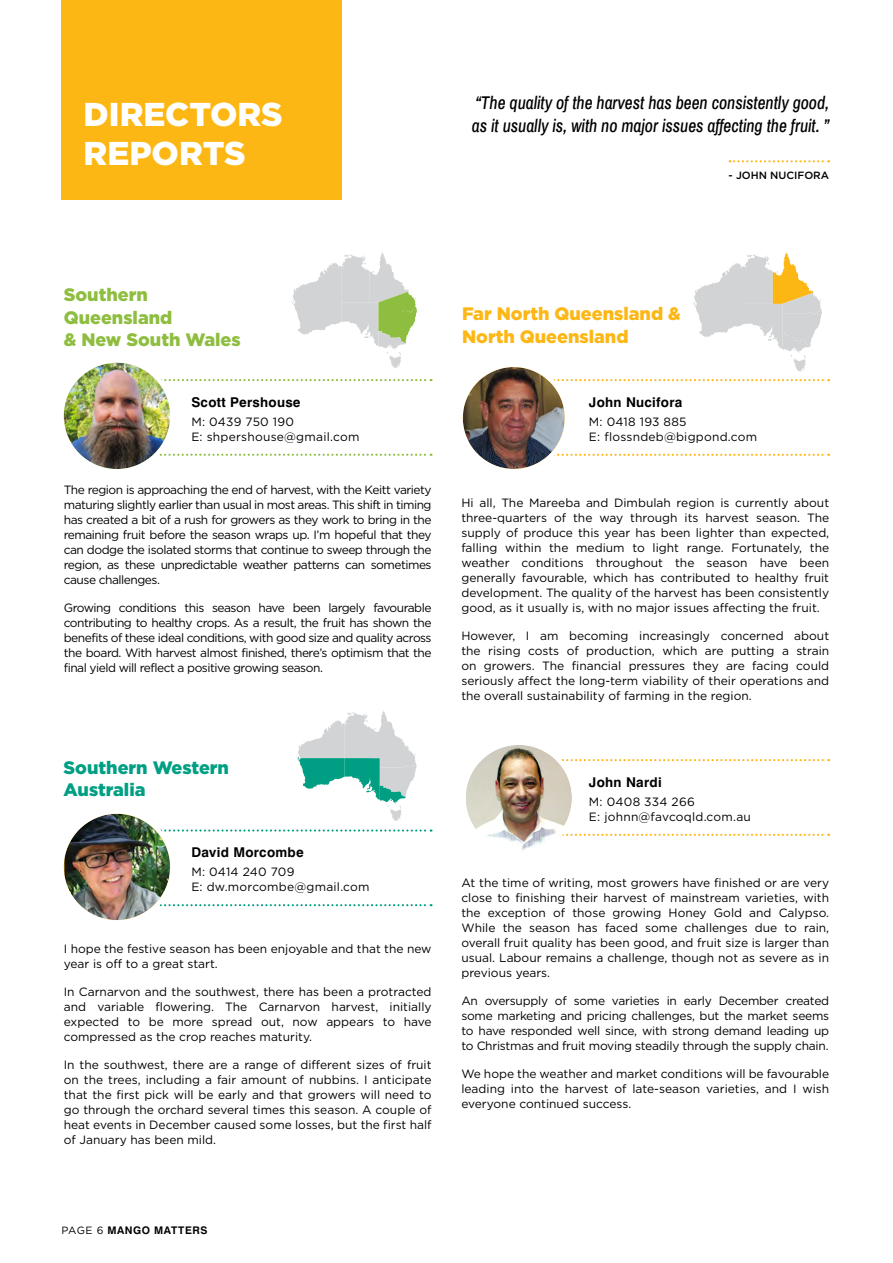
<style>
.page{position:relative;width:893px;height:1263px;background:#fff}
.page>*{position:absolute;margin:0;border:0;box-sizing:border-box;transform-origin:0 0}
.t1{font:900 33px/39px "Gotham";color:#fff}
.t2{font:italic 500 18px/22.5px "Archivo Narrow";color:#000;scale:.96 1}
.t3{font:900 18px/22.5px "Gotham";color:#fdb714}
.t4{font:900 18px/22.5px "Gotham";color:#8ebe3f}
.t5{font:900 18px/22.5px "Gotham";color:#009f83}
.t6{font:700 13.5px "Swiss 721 BT";letter-spacing:.02em;color:#000}
.t7{font:12px/15px "Gotham";color:#000;text-align:justify}
.t8{font:12px/15px "Gotham";letter-spacing:.02em;color:#000}
.t9{font:700 10.5px "Swiss 721 BT";letter-spacing:.05em;color:#000}
.t10{font:500 10.5px "Gotham";color:#000}
.s1{font-family:"Gotham";font-weight:400}
</style>
<div class="page">
<svg style="left:297px;top:711px;width:120px;height:110px"></svg>
<svg style="left:170px;top:829px;width:262px;height:2px"></svg>
<svg style="left:170px;top:904px;width:262px;height:2px"></svg>
<svg style="left:553px;top:379px;width:276px;height:2px"></svg>
<svg style="left:554px;top:454px;width:275px;height:2px"></svg>
<img style="left:65px;top:814px;width:105px;height:105px">
<div style="left:60px;top:809px;width:114px;height:115px;border:4px solid #fff;border-radius:50%"></div>
<svg style="left:461px;top:365px;width:106px;height:106px"></svg>
<img style="left:463px;top:367px;width:102px;height:102px;border-radius:51px">
<div style="left:458px;top:363px;width:111px;height:110px;border:4px solid #fff;border-radius:50%"></div>
<svg style="left:692px;top:252px;width:130px;height:120px"></svg>
<svg style="left:555px;top:759px;width:274px;height:2px"></svg>
<svg style="left:557px;top:834px;width:272px;height:2px"></svg>
<img style="left:466px;top:745px;width:106px;height:106px;border-radius:53px">
<div style="left:461px;top:741px;width:115px;height:114px;border:4px solid #fff;border-radius:50%"></div>
<div style="left:62px;top:0;width:280px;height:199px;background:#fdb714"></div>
<svg style="left:730px;top:160px;width:99px;height:2px"></svg>
<svg style="left:161px;top:379px;width:271px;height:2px"></svg>
<svg style="left:159px;top:454px;width:273px;height:2px"></svg>
<svg style="left:291px;top:253px;width:126px;height:115px"></svg>
<svg style="left:62px;top:361px;width:110px;height:110px"></svg>
<img style="left:64px;top:363px;width:106px;height:106px;border-radius:53px">
<div style="left:60px;top:358px;width:114px;height:115px;border:4px solid #fff;border-radius:50%"></div>
<h1 class="t1" style="left:84px;top:94px;width:201px">DIRECTORS<br>REPORTS</h1>
<h2 class="t2" style="left:472px;top:92px;width:374px">“The quality of the harvest has been consistently good, as it usually is, with no major issues affecting the fruit. ”</h2>
<p class="t10" style="left:729px;top:170px;width:102px">- JOHN NUCIFORA</p>
<h2 class="t4" style="left:64px;top:283px;width:178px">Southern<br>Queensland<br>&amp; New South Wales</h2>
<p class="t6" style="left:191px;top:394px;width:111px">Scott Pershouse</p>
<p class="t8" style="left:191px;top:414px;width:170px">M: 0439 750 190<br>E: shpershouse@gmail.com</p>
<p class="t7" style="left:64px;top:482px;width:369px">The region is approaching the end of harvest, with the Keitt variety maturing slightly earlier than usual in most areas. This shift in timing has created a bit of a rush for growers as they work to bring in the remaining fruit before the season wraps up. I’m hopeful that they can dodge the isolated storms that continue to sweep through the region, as these unpredictable weather patterns can sometimes cause challenges.</p>
<p class="t7" style="left:64px;top:600px;width:369px">Growing conditions this season have been largely favourable contributing to healthy crops. As a result, the fruit has shown the benefits of these ideal conditions, with good size and quality across the board. With harvest almost finished, there’s optimism that the final yield will reflect a positive growing season.</p>
<h2 class="t5" style="left:64px;top:756px;width:167px">Southern Western<br>Australia</h2>
<p class="t6" style="left:191px;top:844px;width:114px">David Morcombe</p>
<p class="t8" style="left:191px;top:864px;width:180px">M: 0414 240 709<br>E: dw.morcombe@gmail.com</p>
<p class="t7" style="left:64px;top:941px;width:369px">I hope the festive season has been enjoyable and that the new year is off to a great start.</p>
<p class="t7" style="left:64px;top:984px;width:369px">In Carnarvon and the southwest, there has been a protracted and variable flowering. The Carnarvon harvest, initially expected to be more spread out, now appears to have compressed as the crop reaches maturity.</p>
<p class="t7" style="left:64px;top:1057px;width:369px">In the southwest, there are a range of different sizes of fruit on the trees, including a fair amount of nubbins. I anticipate that the first pick will be early and that growers will need to go through the orchard several times this season. A couple of heat events in December caused some losses, but the first half of January has been mild.</p>
<h2 class="t3" style="left:462px;top:302px;width:220px">Far North Queensland &amp;<br>North Queensland</h2>
<p class="t6" style="left:589px;top:394px;width:95px">John Nucifora</p>
<p class="t8" style="left:589px;top:414px;width:170px">M: 0418 193 885<br>E: flossndeb@bigpond.com</p>
<p class="t7" style="left:461px;top:495px;width:369px">Hi all, The Mareeba and Dimbulah region is currently about three-quarters of the way through its harvest season. The supply of produce this year has been lighter than expected, falling within the medium to light range. Fortunately, the weather conditions throughout the season have been generally favourable, which has contributed to healthy fruit development. The quality of the harvest has been consistently good, as it usually is, with no major issues affecting the fruit.</p>
<p class="t7" style="left:461px;top:628px;width:369px">However, I am becoming increasingly concerned about the rising costs of production, which are putting a strain on growers. The financial pressures they are facing could seriously affect the long-term viability of their operations and the overall sustainability of farming in the region.</p>
<p class="t6" style="left:589px;top:774px;width:74px">John Nardi</p>
<p class="t8" style="left:589px;top:794px;width:164px">M: 0408 334 266<br>E: johnn@favcoqld.com.au</p>
<p class="t7" style="left:461px;top:875px;width:369px">At the time of writing, most growers have finished or are very close to finishing their harvest of mainstream varieties, with the exception of those growing Honey Gold and Calypso.<br>While the season has faced some challenges due to rain, overall fruit quality has been good, and fruit size is larger than usual. Labour remains a challenge, though not as severe as in previous years.</p>
<p class="t7" style="left:461px;top:993px;width:369px">An oversupply of some varieties in early December created some marketing and pricing challenges, but the market seems to have responded well since, with strong demand leading up to Christmas and fruit moving steadily through the supply chain.</p>
<p class="t7" style="left:461px;top:1065px;width:369px">We hope the weather and market conditions will be favourable leading into the harvest of late-season varieties, and I wish everyone continued success.</p>
<p class="t9" style="left:62px;top:1223px;width:147px"><span class="s1">PAGE 6</span> MANGO MATTERS</p>
</div>
